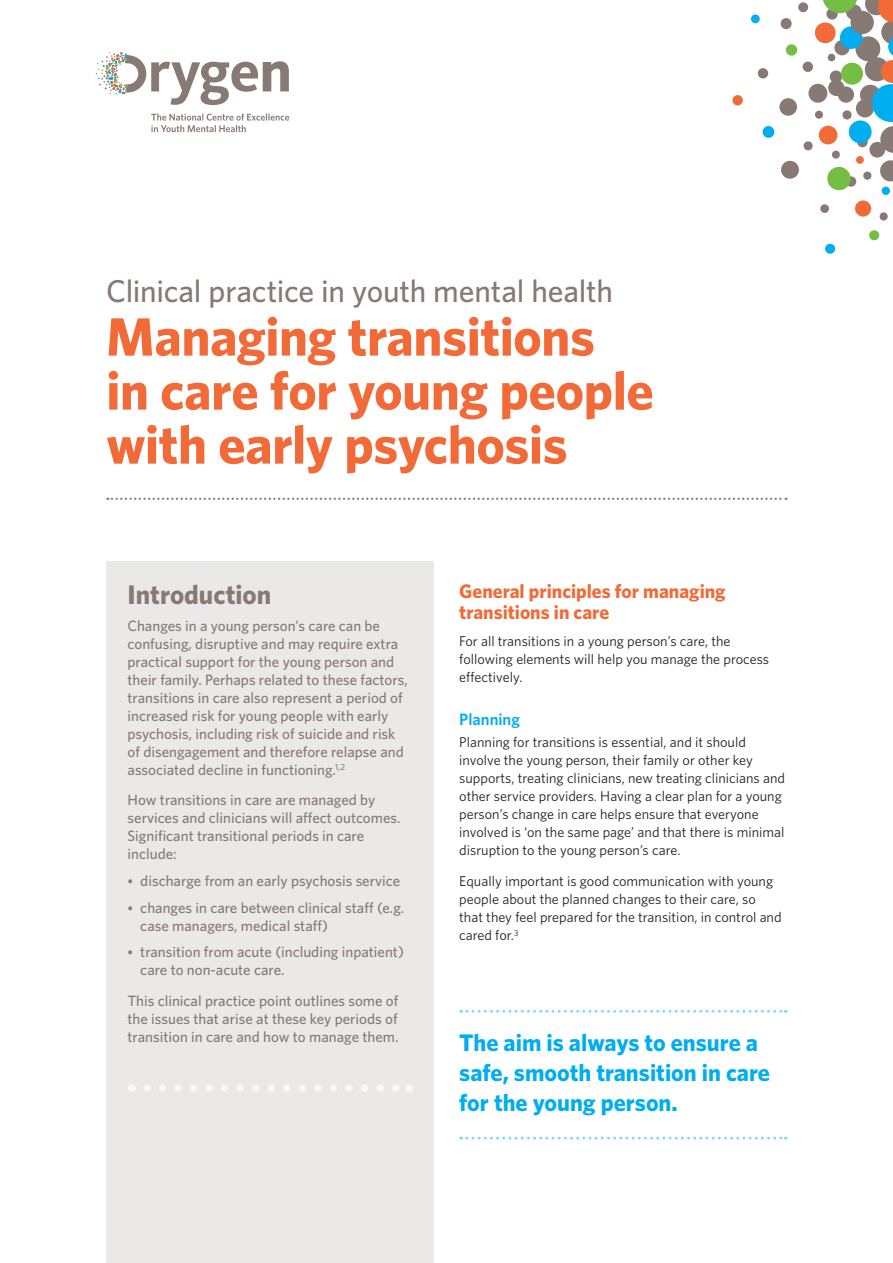
<style>
.page{position:relative;width:893px;height:1263px;background:#fff}
.page>*{position:absolute;margin:0;border:0;box-sizing:border-box;transform-origin:0 0}
.t1{font:700 54px/54px "Whitney";letter-spacing:-.005em;color:#f26a37}
.Pretitle{font:500 31.5px "Whitney";letter-spacing:-.01em;color:#877974}
.t2{font:700 27px "Whitney";color:#877974}
.Pullquote{font:700 24px/30px "Whitney";color:#00aeef}
.t3{font:700 19.5px/21px "Whitney";color:#f26a37}
.t4{font:600 16.5px "Whitney";color:#00aeef}
.Intro_para_text{font:500 15px/18px "Whitney";color:#877974}
.body_text{font:14.25px/18px "Whitney";color:#231f20}
.s1{font-size:13.5px}
</style>
<div class="page">
<div style="left:106px;top:561px;width:328px;height:702px;background:#ebe9e7"></div>
<svg style="left:107px;top:498px;width:679px;height:2px"></svg>
<div style="left:832px;top:151px;width:8px;height:8px;background:#877974;border-radius:50%"></div>
<div style="left:815px;top:111px;width:8px;height:8px;background:#877974;border-radius:50%"></div>
<div style="left:830px;top:71px;width:12px;height:12px;background:#877974;border-radius:50%"></div>
<div style="left:828px;top:54px;width:7px;height:7px;background:#877974;border-radius:50%"></div>
<div style="left:834px;top:40px;width:16px;height:15px;background:#877974;border-radius:50%"></div>
<div style="left:826px;top:8px;width:12px;height:12px;background:#877974;border-radius:50%"></div>
<div style="left:786px;top:44px;width:11px;height:12px;background:#74bf43;border-radius:50%"></div>
<div style="left:856px;top:156px;width:8px;height:8px;background:#f26a37;border-radius:50%"></div>
<svg style="left:857px;top:137px;width:11px;height:10px"></svg>
<div style="left:856px;top:99px;width:18px;height:18px;background:#877974;border-radius:50%"></div>
<div style="left:860px;top:85px;width:20px;height:20px;background:#877974;border-radius:50%"></div>
<div style="left:841px;top:63px;width:22px;height:22px;background:#74bf43;border-radius:50%"></div>
<div style="left:779px;top:98px;width:18px;height:18px;background:#877974;border-radius:50%"></div>
<div style="left:855px;top:36px;width:25px;height:25px;background:#877974;border-radius:50%"></div>
<div style="left:840px;top:26px;width:22px;height:23px;background:#00aeef;border-radius:50%"></div>
<svg style="left:846px;top:4px;width:16px;height:16px"></svg>
<div style="left:879px;top:212px;width:9px;height:8px;background:#877974;border-radius:50%"></div>
<div style="left:846px;top:176px;width:10px;height:11px;background:#877974;border-radius:50%"></div>
<div style="left:804px;top:141px;width:9px;height:9px;background:#877974;border-radius:50%"></div>
<div style="left:781px;top:18px;width:11px;height:11px;background:#877974;border-radius:50%"></div>
<div style="left:751px;top:14px;width:9px;height:9px;background:#00aeef;border-radius:50%"></div>
<div style="left:798px;top:2px;width:10px;height:10px;background:#877974;border-radius:50%"></div>
<div style="left:869px;top:230px;width:10px;height:10px;background:#74bf43;border-radius:50%"></div>
<div style="left:825px;top:244px;width:10px;height:10px;background:#00aeef;border-radius:50%"></div>
<div style="left:882px;top:187px;width:8px;height:8px;background:#00aeef;border-radius:50%"></div>
<div style="left:820px;top:204px;width:9px;height:9px;background:#877974;border-radius:50%"></div>
<div style="left:863px;top:172px;width:8px;height:8px;background:#877974;border-radius:50%"></div>
<svg style="left:869px;top:142px;width:16px;height:16px"></svg>
<svg style="left:880px;top:160px;width:13px;height:21px"></svg>
<div style="left:781px;top:161px;width:18px;height:18px;background:#877974;border-radius:50%"></div>
<div style="left:849px;top:120px;width:23px;height:23px;background:#00aeef;border-radius:50%"></div>
<div style="left:850px;top:11px;width:24px;height:23px;background:#877974;border-radius:50%"></div>
<svg style="left:865px;top:0;width:28px;height:153px"></svg>
<div style="left:815px;top:22px;width:21px;height:21px;background:#f26a37;border-radius:50%"></div>
<div style="left:827px;top:167px;width:24px;height:23px;background:#74bf43;border-radius:50%"></div>
<svg style="left:823px;top:0;width:34px;height:13px"></svg>
<div style="left:819px;top:126px;width:18px;height:18px;background:#f26a37;border-radius:50%"></div>
<div style="left:855px;top:200px;width:16px;height:17px;background:#f26a37;border-radius:50%"></div>
<div style="left:842px;top:110px;width:10px;height:9px;background:#877974;border-radius:50%"></div>
<div style="left:763px;top:126px;width:11px;height:12px;background:#00aeef;border-radius:50%"></div>
<div style="left:808px;top:84px;width:19px;height:19px;background:#877974;border-radius:50%"></div>
<div style="left:838px;top:86px;width:16px;height:17px;background:#877974;border-radius:50%"></div>
<div style="left:828px;top:80px;width:16px;height:16px;background:#877974;border-radius:50%"></div>
<div style="left:803px;top:62px;width:10px;height:10px;background:#877974;border-radius:50%"></div>
<div style="left:758px;top:68px;width:10px;height:10px;background:#877974;border-radius:50%"></div>
<div style="left:732px;top:95px;width:11px;height:10px;background:#f26a37;border-radius:50%"></div>
<svg style="left:151px;top:113px;width:138px;height:19px"></svg>
<svg style="left:96px;top:52px;width:193px;height:53px"></svg>
<svg style="left:147px;top:1084px;width:252px;height:8px"></svg>
<svg style="left:461px;top:1010px;width:325px;height:3px"></svg>
<svg style="left:461px;top:1136px;width:325px;height:3px"></svg>
<p class="Pretitle" style="left:106px;top:270px;width:508px">Clinical practice in youth mental health</p>
<p class="t1" style="left:106px;top:309px;width:549px">Managing transitions<br>in care for young people with early psychosis</p>
<h1 class="t2" style="left:128px;top:577px;width:145px">Introduction</h1>
<p class="Intro_para_text" style="left:128px;top:616px;width:282px">Changes in a young person’s care can be confusing, disruptive and may require extra practical support for the young person and their family. Perhaps related to these factors, transitions in care also represent a period of increased risk for young people with early psychosis, including risk of suicide and risk of disengagement and therefore relapse and associated decline in functioning.<sup>1,2</sup></p>
<p class="Intro_para_text" style="left:128px;top:791px;width:274px">How transitions in care are managed by services and clinicians will affect outcomes.<br>Significant transitional periods in care include:</p>
<p class="Intro_para_text" style="left:128px;top:871px;width:274px"><span class="s1">•</span> discharge from an early psychosis service</p>
<p class="Intro_para_text" style="left:140px;top:898px;width:266px;text-indent:-13px"><span class="s1">•</span> changes in care between clinical staff (e.g. case managers, medical staff)</p>
<p class="Intro_para_text" style="left:140px;top:942px;width:265px;text-indent:-13px"><span class="s1">•</span> transition from acute (including inpatient) care to non-acute care.</p>
<p class="Intro_para_text" style="left:128px;top:991px;width:272px;text-align:justify">This clinical practice point outlines some of the issues that arise at these key periods of transition in care and how to manage them.</p>
<h1 class="t3" style="left:459px;top:580px;width:268px">General principles for managing transitions in care</h1>
<p class="body_text" style="left:459px;top:631px;width:311px">For all transitions in a young person’s care, the following elements will help you manage the process effectively.</p>
<h2 class="t4" style="left:459px;top:708px;width:62px">Planning</h2>
<p class="body_text" style="left:459px;top:733px;width:327px">Planning for transitions is essential, and it should involve the young person, their family or other key supports, treating clinicians, new treating clinicians and other service providers. Having a clear plan for a young person’s change in care helps ensure that everyone involved is ‘on the same page’ and that there is minimal disruption to the young person’s care.</p>
<p class="body_text" style="left:459px;top:872px;width:324px">Equally important is good communication with young people about the planned changes to their care, so that they feel prepared for the transition, in control and cared for.<sup>3</sup></p>
<p class="Pullquote" style="left:459px;top:1027px;width:312px">The aim is always to ensure a safe, smooth transition in care for the young person.</p>
</div>
